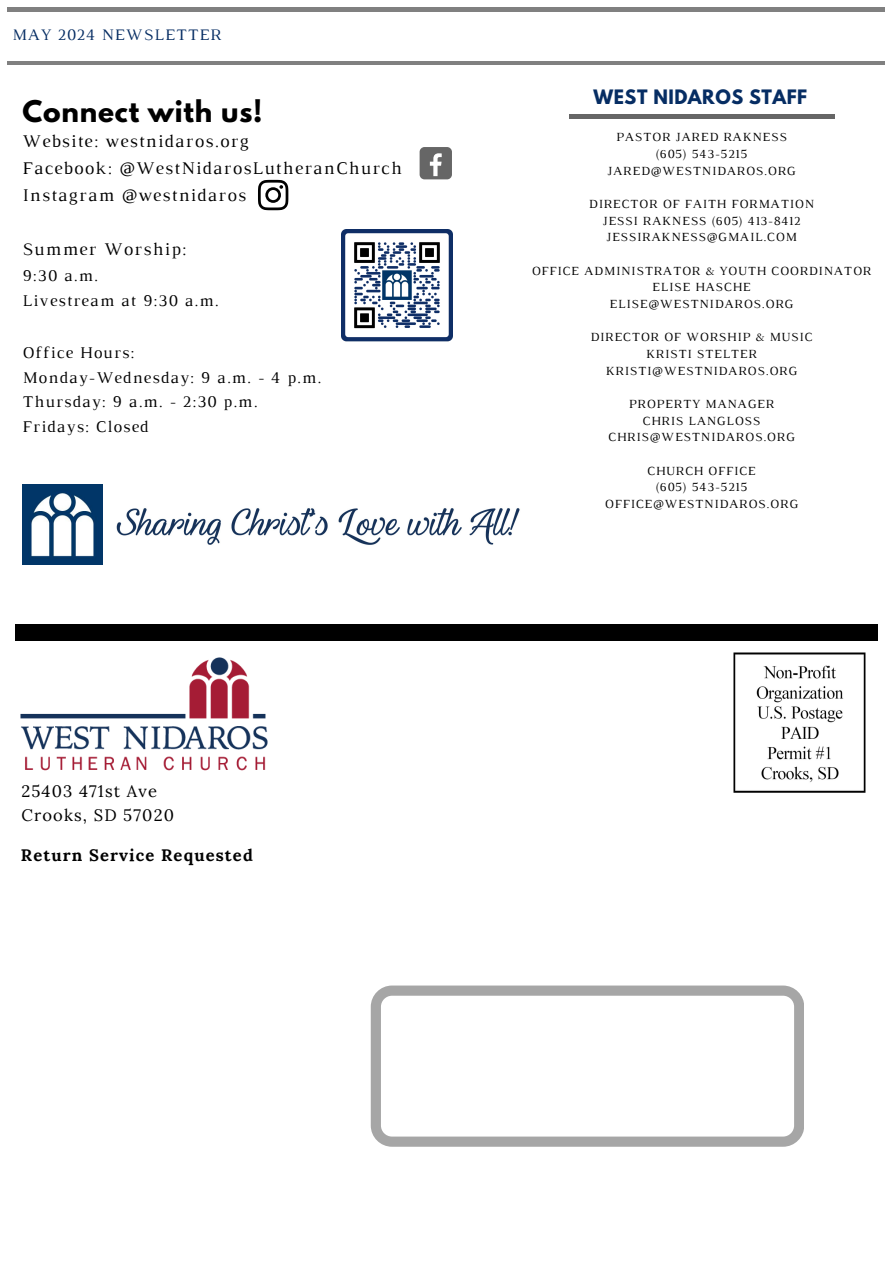
<style>
.page{position:relative;width:894px;height:1264px;background:#fff}
.page>*{position:absolute;margin:0;border:0;box-sizing:border-box;transform-origin:0 0}
.t1{font:700 26.4px "League Spartan";letter-spacing:.03em;color:#000}
.t2{font:18.15px/27px "Luthier";letter-spacing:.07em;color:#000}
.t3{font:700 17.55px "League Spartan";letter-spacing:.03em;color:#062d63}
.t4{font:16.65px/24.8px "Luthier";letter-spacing:.07em;color:#000}
.t5{font:16.5px/24.8px "Lora";letter-spacing:.07em;color:#000}
.t6{font:700 16.5px "Lora";letter-spacing:.07em;color:#000}
.t7{font:16.35px "Luthier";letter-spacing:.06em;color:#062d63}
.t8{font:12.75px "Luthier";letter-spacing:.06em;color:#000}
</style>
<div class="page">
<div style="left:15px;top:624px;width:97px;height:17px;background:#000"></div>
<div style="left:780px;top:624px;width:97px;height:17px;background:#000"></div>
<div style="left:112px;top:624px;width:669px;height:17px;background:#000"></div>
<img style="left:733px;top:652px;width:133px;height:141px">
<img style="left:20px;top:657px;width:248px;height:114px">
<div style="left:419px;top:147px;width:33px;height:32px;background:#666;border-radius:5px"></div>
<svg style="left:430px;top:153px;width:11px;height:23px"></svg>
<img style="left:116px;top:508px;width:404px;height:37px">
<img style="left:22px;top:484px;width:80px;height:80px">
<hr style="left:568px;top:115px;width:266px;height:3px;background:#000">
<hr style="left:8px;top:62px;width:876px;height:3px;background:#000">
<hr style="left:7px;top:8px;width:877px;height:3px;background:#000">
<svg style="left:370px;top:985px;width:434px;height:161px"></svg>
<svg style="left:258px;top:180px;width:30px;height:30px"></svg>
<img style="left:341px;top:229px;width:111px;height:113px">
<p class="t7" style="left:12px;top:29px;width:211px">MAY 2024 NEWSLETTER</p>
<p class="t1" style="left:22px;top:99px;width:241px">Connect with us!</p>
<p class="t2" style="left:22px;top:129px;width:381px">Website: westnidaros.org<br>Facebook: @WestNidarosLutheranChurch<br>Instagram @westnidaros</p>
<h3 class="t2" style="left:22px;top:237px;width:165px">Summer Worship:</h3>
<h3 class="t4" style="left:22px;top:265px;width:197px">9:30 a.m.<br>Livestream at 9:30 a.m.</h3>
<p class="t4" style="left:22px;top:341px;width:300px">Office Hours:<br>Monday-Wednesday: 9 a.m. - 4 p.m.<br>Thursday: 9 a.m. - 2:30 p.m.<br>Fridays: Closed</p>
<p class="t5" style="left:21px;top:778px;width:154px">25403 471st Ave<br>Crooks, SD 57020</p>
<p class="t6" style="left:21px;top:844px;width:233px">Return Service Requested</p>
<p class="t3" style="left:593px;top:88px;width:215px">WEST NIDAROS STAFF</p>
<p class="t8" style="left:616px;top:133px;width:172px">PASTOR JARED RAKNESS</p>
<p class="t8" style="left:655px;top:149px;width:94px">(605) 543-5215</p>
<p class="t8" style="left:607px;top:166px;width:190px">JARED@WESTNIDAROS.ORG</p>
<p class="t8" style="left:589px;top:199px;width:226px">DIRECTOR OF FAITH FORMATION</p>
<h2 class="t8" style="left:602px;top:216px;width:200px">JESSI RAKNESS (605) 413-8412</h2>
<p class="t8" style="left:606px;top:232px;width:192px">JESSIRAKNESS@GMAIL.COM</p>
<p class="t8" style="left:531px;top:266px;width:341px">OFFICE ADMINISTRATOR &amp; YOUTH COORDINATOR</p>
<p class="t8" style="left:652px;top:282px;width:100px">ELISE HASCHE</p>
<p class="t8" style="left:609px;top:299px;width:185px">ELISE@WESTNIDAROS.ORG</p>
<p class="t8" style="left:590px;top:332px;width:224px">DIRECTOR OF WORSHIP &amp; MUSIC</p>
<p class="t8" style="left:646px;top:349px;width:112px">KRISTI STELTER</p>
<p class="t8" style="left:605px;top:366px;width:193px">KRISTI@WESTNIDAROS.ORG</p>
<p class="t8" style="left:628px;top:399px;width:147px">PROPERTY MANAGER</p>
<p class="t8" style="left:642px;top:416px;width:119px">CHRIS LANGLOSS</p>
<p class="t8" style="left:608px;top:432px;width:188px">CHRIS@WESTNIDAROS.ORG</p>
<p class="t8" style="left:647px;top:466px;width:110px">CHURCH OFFICE</p>
<p class="t8" style="left:655px;top:482px;width:94px">(605) 543-5215</p>
<p class="t8" style="left:604px;top:499px;width:194px">OFFICE@WESTNIDAROS.ORG</p>
</div>
